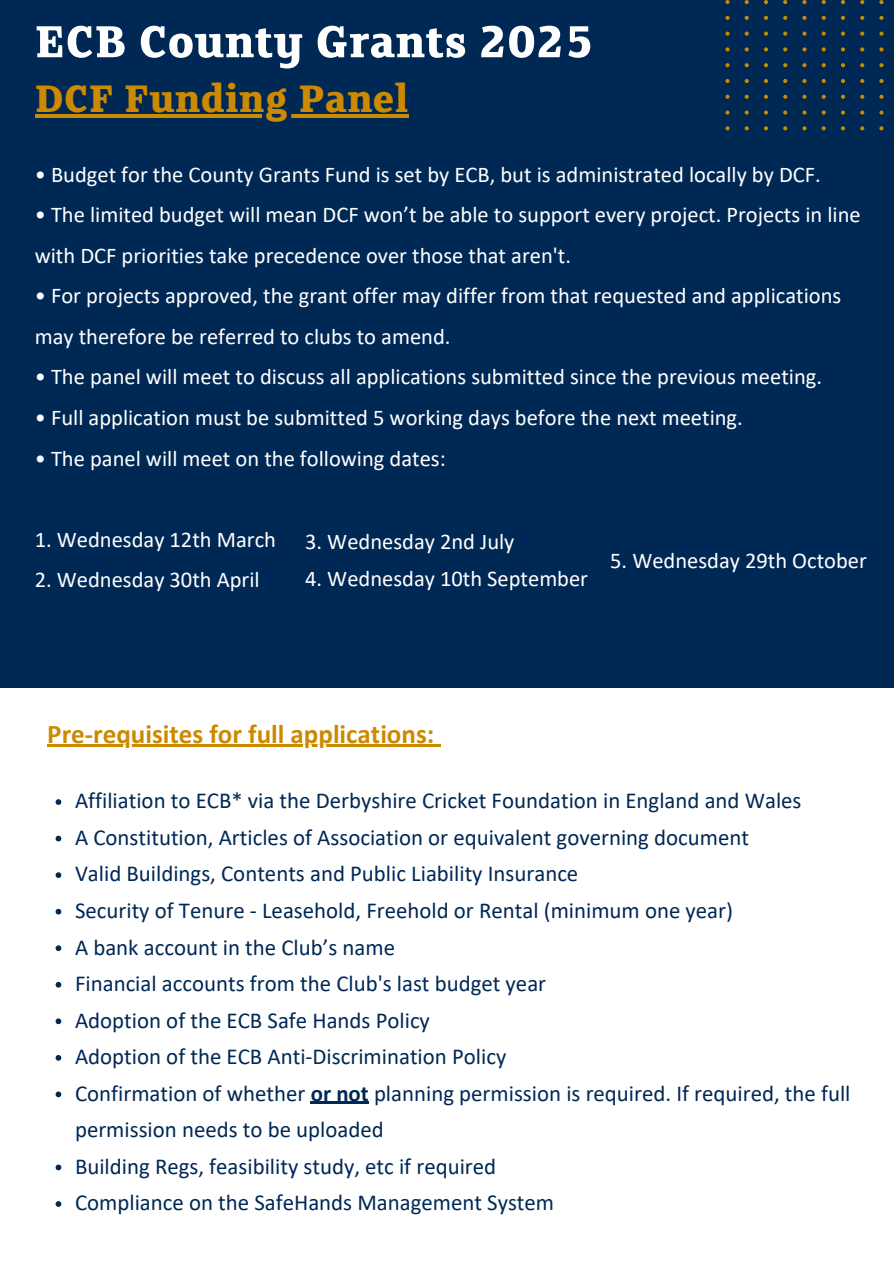
<style>
.page{position:relative;width:894px;height:1264px;background:#fff}
.page>*{position:absolute;margin:0;border:0;box-sizing:border-box;transform-origin:0 0}
.t1{font:700 50.25px "FS Clerkenwell";color:#fff}
.t2{font:700 42.9px "FS Clerkenwell";color:#cc8a00}
.t3{font:700 27px "Calibri";color:#cc8a00}
.t4{font:22.8px/36.5px "Calibri";color:#002855}
.t5{font:22.5px/40.5px "Calibri";color:#fff}
.s1{font-weight:700}
</style>
<div class="page">
<div style="left:0;top:0;width:893px;height:1263px;background:#002855"></div>
<svg style="left:879px;top:126px;width:4px;height:4px"></svg>
<svg style="left:860px;top:126px;width:4px;height:4px"></svg>
<svg style="left:841px;top:126px;width:3px;height:4px"></svg>
<svg style="left:821px;top:126px;width:4px;height:4px"></svg>
<svg style="left:802px;top:126px;width:4px;height:4px"></svg>
<svg style="left:783px;top:126px;width:4px;height:4px"></svg>
<svg style="left:763px;top:126px;width:4px;height:4px"></svg>
<svg style="left:744px;top:126px;width:4px;height:4px"></svg>
<svg style="left:725px;top:126px;width:4px;height:4px"></svg>
<svg style="left:879px;top:110px;width:4px;height:5px"></svg>
<svg style="left:860px;top:110px;width:4px;height:5px"></svg>
<svg style="left:841px;top:110px;width:3px;height:5px"></svg>
<svg style="left:821px;top:110px;width:4px;height:5px"></svg>
<svg style="left:802px;top:110px;width:4px;height:5px"></svg>
<svg style="left:783px;top:110px;width:4px;height:5px"></svg>
<svg style="left:763px;top:110px;width:4px;height:5px"></svg>
<svg style="left:744px;top:110px;width:4px;height:5px"></svg>
<svg style="left:725px;top:110px;width:4px;height:5px"></svg>
<svg style="left:879px;top:95px;width:4px;height:4px"></svg>
<svg style="left:860px;top:95px;width:4px;height:4px"></svg>
<svg style="left:841px;top:95px;width:3px;height:4px"></svg>
<svg style="left:821px;top:95px;width:4px;height:4px"></svg>
<svg style="left:802px;top:95px;width:4px;height:4px"></svg>
<svg style="left:783px;top:95px;width:4px;height:4px"></svg>
<svg style="left:763px;top:95px;width:4px;height:4px"></svg>
<svg style="left:744px;top:95px;width:4px;height:4px"></svg>
<svg style="left:725px;top:95px;width:4px;height:4px"></svg>
<svg style="left:879px;top:79px;width:4px;height:4px"></svg>
<svg style="left:860px;top:79px;width:4px;height:4px"></svg>
<svg style="left:841px;top:79px;width:3px;height:4px"></svg>
<svg style="left:821px;top:79px;width:4px;height:4px"></svg>
<svg style="left:802px;top:79px;width:4px;height:4px"></svg>
<svg style="left:783px;top:79px;width:4px;height:4px"></svg>
<svg style="left:764px;top:79px;width:3px;height:4px"></svg>
<svg style="left:744px;top:79px;width:4px;height:4px"></svg>
<svg style="left:725px;top:79px;width:4px;height:4px"></svg>
<svg style="left:879px;top:63px;width:4px;height:4px"></svg>
<svg style="left:860px;top:63px;width:4px;height:4px"></svg>
<svg style="left:841px;top:63px;width:3px;height:4px"></svg>
<svg style="left:821px;top:63px;width:4px;height:4px"></svg>
<svg style="left:802px;top:63px;width:4px;height:4px"></svg>
<svg style="left:783px;top:63px;width:4px;height:4px"></svg>
<svg style="left:763px;top:63px;width:4px;height:4px"></svg>
<svg style="left:744px;top:63px;width:4px;height:4px"></svg>
<svg style="left:725px;top:63px;width:4px;height:4px"></svg>
<svg style="left:879px;top:47px;width:4px;height:4px"></svg>
<svg style="left:860px;top:47px;width:4px;height:4px"></svg>
<svg style="left:841px;top:47px;width:3px;height:4px"></svg>
<svg style="left:821px;top:47px;width:4px;height:4px"></svg>
<svg style="left:802px;top:47px;width:4px;height:4px"></svg>
<svg style="left:783px;top:47px;width:4px;height:4px"></svg>
<svg style="left:763px;top:47px;width:4px;height:4px"></svg>
<svg style="left:744px;top:47px;width:4px;height:4px"></svg>
<svg style="left:725px;top:47px;width:4px;height:4px"></svg>
<svg style="left:879px;top:32px;width:4px;height:4px"></svg>
<svg style="left:860px;top:32px;width:4px;height:4px"></svg>
<svg style="left:841px;top:32px;width:3px;height:4px"></svg>
<svg style="left:821px;top:32px;width:4px;height:4px"></svg>
<svg style="left:802px;top:32px;width:4px;height:4px"></svg>
<svg style="left:783px;top:32px;width:4px;height:4px"></svg>
<svg style="left:763px;top:32px;width:4px;height:4px"></svg>
<svg style="left:744px;top:32px;width:4px;height:4px"></svg>
<svg style="left:725px;top:32px;width:4px;height:4px"></svg>
<svg style="left:879px;top:16px;width:4px;height:4px"></svg>
<svg style="left:860px;top:16px;width:4px;height:4px"></svg>
<svg style="left:841px;top:16px;width:3px;height:4px"></svg>
<svg style="left:821px;top:16px;width:4px;height:4px"></svg>
<svg style="left:802px;top:16px;width:4px;height:4px"></svg>
<svg style="left:783px;top:16px;width:4px;height:4px"></svg>
<svg style="left:763px;top:16px;width:4px;height:4px"></svg>
<svg style="left:744px;top:16px;width:4px;height:4px"></svg>
<svg style="left:725px;top:16px;width:4px;height:4px"></svg>
<svg style="left:879px;top:0;width:4px;height:4px"></svg>
<svg style="left:860px;top:0;width:4px;height:4px"></svg>
<svg style="left:841px;top:0;width:3px;height:4px"></svg>
<svg style="left:821px;top:0;width:4px;height:4px"></svg>
<svg style="left:802px;top:0;width:4px;height:4px"></svg>
<svg style="left:783px;top:0;width:4px;height:4px"></svg>
<svg style="left:764px;top:0;width:3px;height:4px"></svg>
<svg style="left:744px;top:0;width:4px;height:4px"></svg>
<svg style="left:725px;top:0;width:4px;height:4px"></svg>
<div style="left:0;top:688px;width:893px;height:575px;background:#fff"></div>
<hr style="left:35px;top:114px;width:373px;height:3px;background:#cc8a00">
<svg style="left:56px;top:799px;width:5px;height:6px"></svg>
<svg style="left:56px;top:835px;width:5px;height:6px"></svg>
<svg style="left:56px;top:872px;width:5px;height:6px"></svg>
<svg style="left:56px;top:908px;width:5px;height:6px"></svg>
<svg style="left:56px;top:945px;width:5px;height:6px"></svg>
<svg style="left:56px;top:981px;width:5px;height:6px"></svg>
<svg style="left:56px;top:1018px;width:5px;height:6px"></svg>
<svg style="left:56px;top:1055px;width:5px;height:5px"></svg>
<svg style="left:56px;top:1091px;width:5px;height:6px"></svg>
<hr style="left:311px;top:1101px;width:58px;height:3px;background:#002855">
<svg style="left:56px;top:1164px;width:5px;height:6px"></svg>
<svg style="left:56px;top:1201px;width:5px;height:5px"></svg>
<hr style="left:47px;top:744px;width:387px;height:3px;background:#cc8a00">
<svg style="left:434px;top:744px;width:6px;height:3px"></svg>
<p class="t1" style="left:35px;top:23px;width:560px">ECB County Grants 2025</p>
<h1 class="t2" style="left:35px;top:82px;width:375px">DCF Funding Panel</h1>
<h2 class="t5" style="left:35px;top:156px;width:787px">• Budget for the County Grants Fund is set by ECB, but is administrated locally by DCF.</h2>
<p class="t5" style="left:35px;top:196px;width:827px">• The limited budget will mean DCF won’t be able to support every project. Projects in line with DCF priorities take precedence over those that aren't.</p>
<p class="t5" style="left:35px;top:277px;width:808px">• For projects approved, the grant offer may differ from that requested and applications may therefore be referred to clubs to amend.</p>
<p class="t5" style="left:35px;top:358px;width:788px">• The panel will meet to discuss all applications submitted since the previous meeting.</p>
<p class="t5" style="left:35px;top:399px;width:709px">• Full application must be submitted 5 working days before the next meeting.</p>
<p class="t5" style="left:35px;top:439px;width:412px">• The panel will meet on the following dates:</p>
<p class="t5" style="left:35px;top:520px;width:243px">1. Wednesday 12th March</p>
<p class="t5" style="left:35px;top:561px;width:226px">2. Wednesday 30th April</p>
<p class="t5" style="left:305px;top:523px;width:211px">3. Wednesday 2nd July</p>
<p class="t5" style="left:305px;top:560px;width:284px">4. Wednesday 10th September</p>
<p class="t5" style="left:610px;top:542px;width:258px">5. Wednesday 29th October</p>
<p class="t3" style="left:47px;top:722px;width:388px">Pre-requisites for full applications:</p>
<p class="t4" style="left:75px;top:784px;width:727px">Affiliation to ECB* via the Derbyshire Cricket Foundation in England and Wales</p>
<h3 class="t4" style="left:75px;top:821px;width:675px">A Constitution, Articles of Association or equivalent governing document</h3>
<p class="t4" style="left:75px;top:857px;width:504px">Valid Buildings, Contents and Public Liability Insurance</p>
<p class="t4" style="left:75px;top:894px;width:659px">Security of Tenure - Leasehold, Freehold or Rental (minimum one year)</p>
<p class="t4" style="left:75px;top:930px;width:321px">A bank account in the Club’s name</p>
<p class="t4" style="left:75px;top:967px;width:472px">Financial accounts from the Club's last budget year</p>
<p class="t4" style="left:75px;top:1003px;width:356px">Adoption of the ECB Safe Hands Policy</p>
<p class="t4" style="left:75px;top:1040px;width:432px">Adoption of the ECB Anti-Discrimination Policy</p>
<p class="t4" style="left:75px;top:1076px;width:776px">Confirmation of whether <span class="s1">or not</span> planning permission is required. If required, the full permission needs to be uploaded</p>
<p class="t4" style="left:75px;top:1149px;width:422px">Building Regs, feasibility study, etc if required</p>
<p class="t4" style="left:75px;top:1186px;width:480px">Compliance on the SafeHands Management System</p>
</div>
